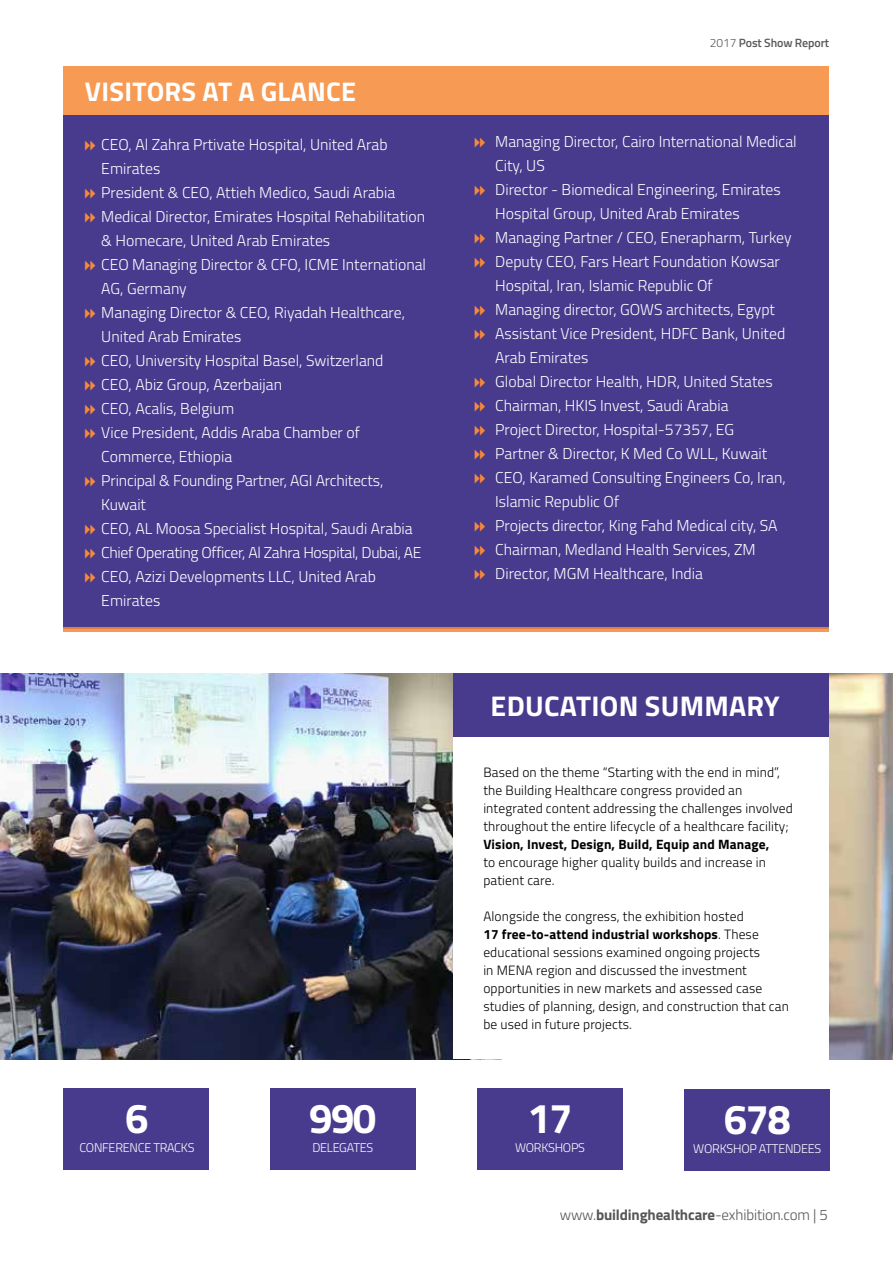
<style>
.page{position:relative;width:893px;height:1263px;background:#fff}
.page>*{position:absolute;margin:0;border:0;box-sizing:border-box;transform-origin:0 0}
.t1{font:700 41.85px "Titillium";letter-spacing:-.04em;color:#fff}
.t2{font:700 28.5px "Titillium";letter-spacing:.01em;color:#fff}
.t3{font:700 27px "Titillium";letter-spacing:.01em;color:#fff}
.t4{font:300 15.75px/24px "Titillium";color:#fff}
.t5{font:300 15px "Titillium";letter-spacing:-.01em;color:#565659}
.t6{font:300 13.5px/18px "Titillium";letter-spacing:.01em;color:#000}
.t7{font:700 13.5px "Titillium";letter-spacing:.01em;color:#000}
.t8{font:300 12.6px "Titillium";letter-spacing:-.02em;color:#fff}
.t9{font:600 12px "Titillium";letter-spacing:-.01em;color:#58595b}
.s1{font-weight:300}
.s2{font-weight:700}
.s3{color:#58595b}
</style>
<div class="page">
<div style="left:64px;top:66px;width:765px;height:50px;background:#f79a54"></div>
<div style="left:64px;top:115px;width:765px;height:514px;background:#483a8d"></div>
<div style="left:270px;top:1089px;width:146px;height:81px;background:#483a8d"></div>
<div style="left:685px;top:1089px;width:145px;height:81px;background:#483a8d"></div>
<div style="left:63px;top:1089px;width:145px;height:81px;background:#483a8d"></div>
<div style="left:477px;top:1089px;width:146px;height:81px;background:#483a8d"></div>
<svg style="left:64px;top:627px;width:765px;height:5px;background:#ec8e4d"></svg>
<img style="left:829px;top:673px;width:64px;height:386px">
<img style="left:0;top:673px;width:453px;height:386px">
<div style="left:453px;top:673px;width:376px;height:64px;background:#483a8d"></div>
<p class="t9" style="left:710px;top:33px;width:121px"><span class="s1">2017</span> Post Show Report</p>
<h3 class="t3" style="left:85px;top:71px;width:273px">VISITORS AT A GLANCE</h3>
<p class="t4" style="left:101px;top:132px;width:326px">CEO, Al Zahra Prtivate Hospital, United Arab Emirates<br>President &amp; CEO, Attieh Medico, Saudi Arabia Medical Director, Emirates Hospital Rehabilitation &amp; Homecare, United Arab Emirates<br>CEO Managing Director &amp; CFO, ICME International AG, Germany<br>Managing Director &amp; CEO, Riyadah Healthcare, United Arab Emirates<br>CEO, University Hospital Basel, Switzerland<br>CEO, Abiz Group, Azerbaijan<br>CEO, Acalis, Belgium<br>Vice President, Addis Araba Chamber of Commerce, Ethiopia<br>Principal &amp; Founding Partner, AGI Architects, Kuwait<br>CEO, AL Moosa Specialist Hospital, Saudi Arabia Chief Operating Officer, Al Zahra Hospital, Dubai, AE CEO, Azizi Developments LLC, United Arab Emirates</p>
<p class="t4" style="left:495px;top:129px;width:303px">Managing Director, Cairo International Medical City, US<br>Director - Biomedical Engineering, Emirates Hospital Group, United Arab Emirates Managing Partner / CEO, Enerapharm, Turkey Deputy CEO, Fars Heart Foundation Kowsar Hospital, Iran, Islamic Republic Of<br>Managing director, GOWS architects, Egypt Assistant Vice President, HDFC Bank, United Arab Emirates<br>Global Director Health, HDR, United States Chairman, HKIS Invest, Saudi Arabia<br>Project Director, Hospital-57357, EG<br>Partner &amp; Director, K Med Co WLL, Kuwait CEO, Karamed Consulting Engineers Co, Iran, Islamic Republic Of<br>Projects director, King Fahd Medical city, SA Chairman, Medland Health Services, ZM Director, MGM Healthcare, India</p>
<h2 class="t2" style="left:491px;top:684px;width:291px">EDUCATION SUMMARY</h2>
<p class="t6" style="left:483px;top:763px;width:311px">Based on the theme “Starting with the end in mind”, the Building Healthcare congress provided an integrated content addressing the challenges involved throughout the entire lifecycle of a healthcare facility;</p>
<p class="t7" style="left:483px;top:834px;width:288px">Vision, Invest, Design, Build, Equip and Manage,</p>
<p class="t6" style="left:483px;top:853px;width:284px">to encourage higher quality builds and increase in patient care.</p>
<p class="t6" style="left:483px;top:907px;width:307px">Alongside the congress, the exhibition hosted<br><span class="s2">17 free-to-attend industrial workshops</span>. These educational sessions examined ongoing projects<br>in MENA region and discussed the investment opportunities in new markets and assessed case studies of planning, design, and construction that can be used in future projects.</p>
<h1 class="t1" style="left:125px;top:1087px;width:25px">6</h1>
<h1 class="t1" style="left:309px;top:1087px;width:69px">990</h1>
<h1 class="t1" style="left:527px;top:1087px;width:47px">17</h1>
<h1 class="t1" style="left:724px;top:1087px;width:69px">678</h1>
<p class="t8" style="left:80px;top:1139px;width:116px">CONFERENCE TRACKS</p>
<p class="t8" style="left:312px;top:1139px;width:62px">DELEGATES</p>
<p class="t8" style="left:515px;top:1139px;width:72px">WORKSHOPS</p>
<p class="t8" style="left:693px;top:1139px;width:129px">WORKSHOP ATTENDEES</p>
<p class="t5" style="left:560px;top:1204px;width:270px">www.<span class="s2">buildinghealthcare</span>-exhibition.com <span class="s3">| 5</span></p>
</div>
